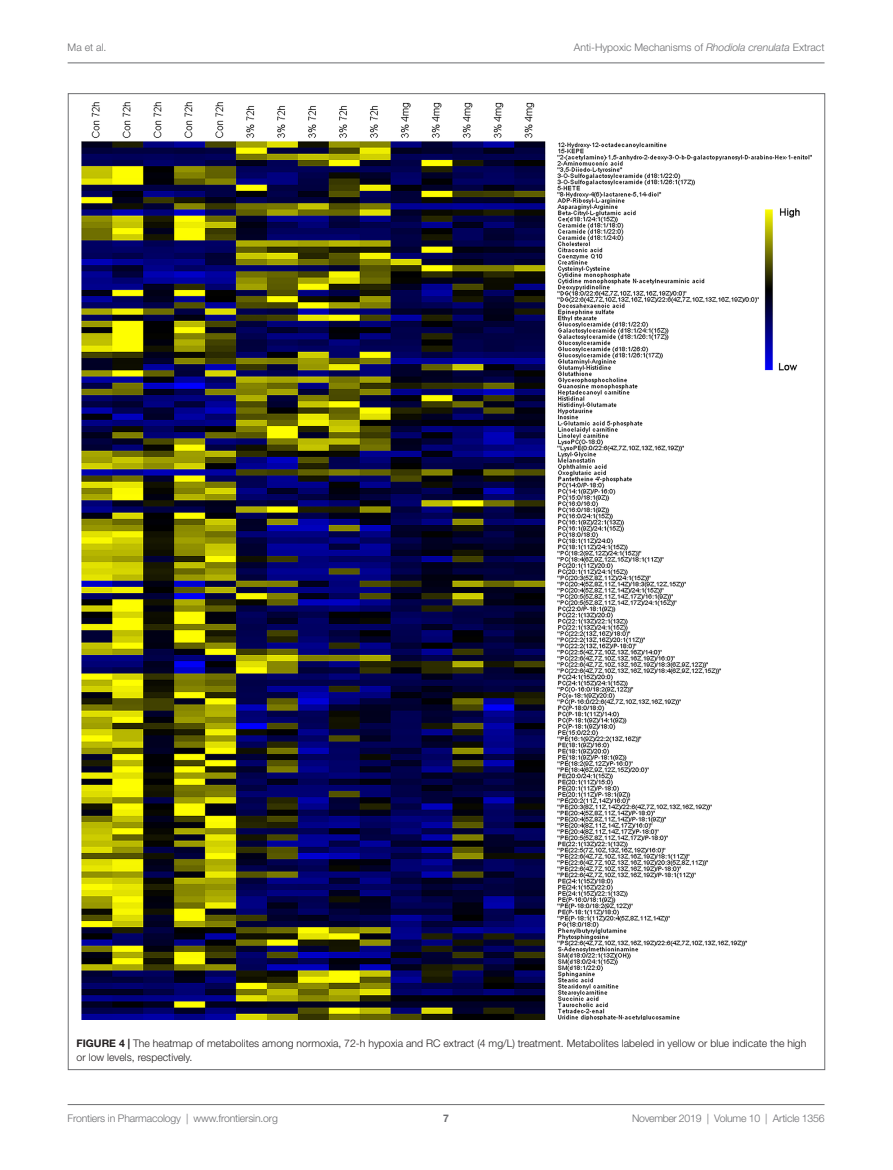
<style>
.page{position:relative;width:893px;height:1170px;background:#fff}
.page>*{position:absolute;margin:0;border:0;box-sizing:border-box;transform-origin:0 0}
.FC{font:300 10.5px/14.2px "Helvetica Neue LT Std";color:#231f20}
.t1{font:300 10.5px "Helvetica Neue LT Std";letter-spacing:-.015em;color:#6c6d70}
.t2{font:700 10.5px "Helvetica Neue LT Std";color:#6c6d70}
.s1{font-style:italic}
.s2{font-weight:700}
</style>
<div class="page">
<hr style="left:68px;top:63px;width:756px;height:1px;background:#6c6d70">
<hr style="left:68px;top:1104px;width:756px;height:1px;background:#6c6d70">
<img style="left:81px;top:102px;width:731px;height:917px">
<p class="t1" style="left:68px;top:41px;width:40px">Ma et al.</p>
<p class="t1" style="left:574px;top:41px;width:252px">Anti-Hypoxic Mechanisms of <span class="s1">Rhodiola crenulata</span> Extract</p>
<p class="FC" style="left:77px;top:1036px;width:731px"><span class="s2">FIGURE 4 |</span> The heatmap of metabolites among normoxia, 72-h hypoxia and RC extract (4 mg/L) treatment. Metabolites labeled in yellow or blue indicate the high or low levels, respectively.</p>
<p class="t1" style="left:68px;top:1111px;width:212px">Frontiers in Pharmacology | www.frontiersin.org</p>
<p class="t1" style="left:632px;top:1111px;width:194px">November 2019 | Volume 10 | Article 1356</p>
<p class="t2" style="left:443px;top:1111px;width:7px">7</p>
</div>
